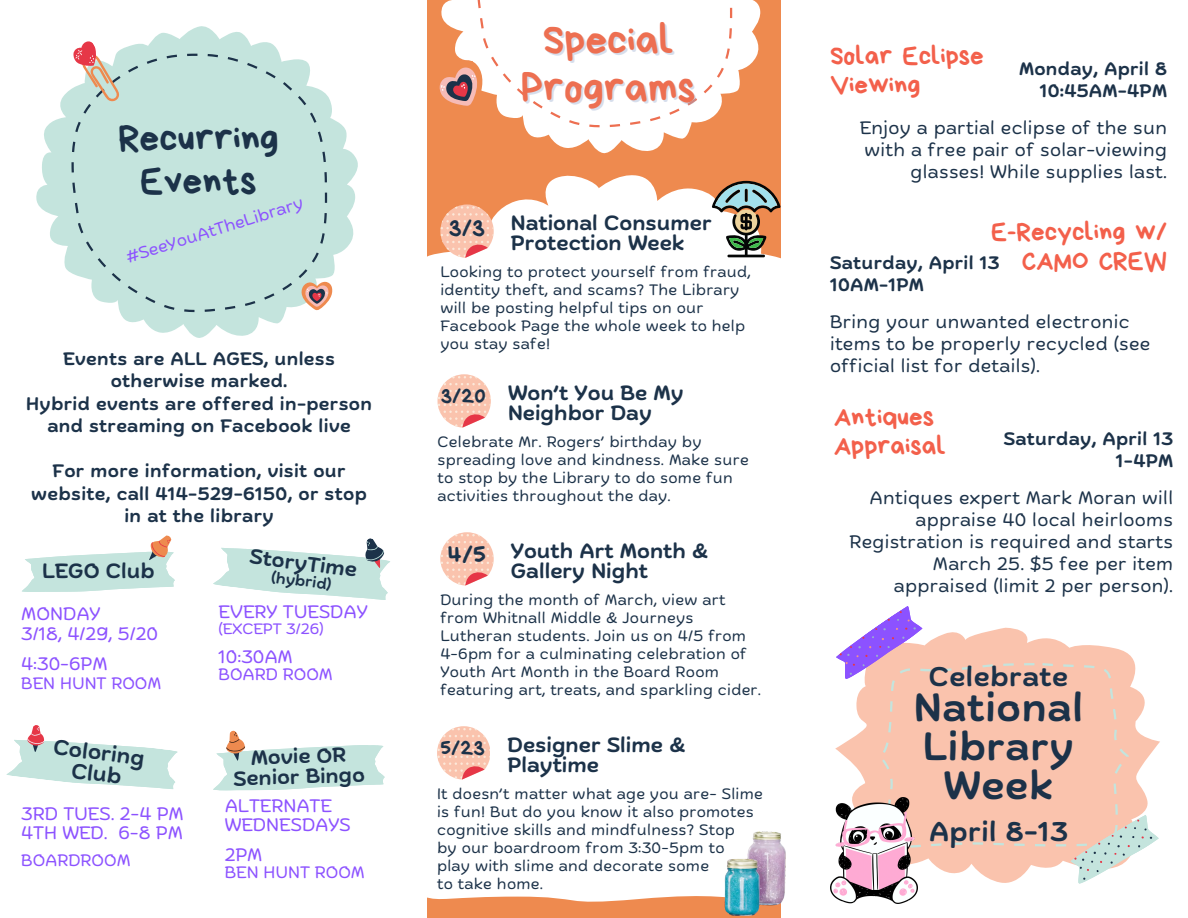
<style>
.page{position:relative;width:1188px;height:918px;background:#fff}
.page>*{position:absolute;margin:0;border:0;box-sizing:border-box;transform-origin:0 0}
.t1{font:43.2px "Bryndan Write";color:#ed6f51}
.t2{font:39.3px/43.2px "Bryndan Write";color:#1c3249;text-align:center}
.t3{font:600 39px/39.5px "Biski";letter-spacing:.015em;color:#1c3249;text-align:center}
.t4{font:27px/29.2px "Bryndan Write";color:#f3604b}
.t5{font:600 27px "Biski";letter-spacing:.015em;color:#1c3249}
.t6{font:27px "Bryndan Write";color:#1c3249}
.t7{font:25.5px "Bryndan Write";color:#1c3249}
.t8{font:22.5px "Bryndan Write";color:#1c3249}
.t9{font:600 21.3px/21.3px "Biski";color:#1c3249;text-align:center}
.t10{font:600 20.55px/20.2px "Biski";color:#1c3249}
.t11{font:600 20.25px/20.2px "Biski";color:#1c3249;text-align:center}
.t12{font:18px/22px "Biski";letter-spacing:.015em;color:#1c3249;text-align:right}
.t13{font:600 18px/22.5px "Biski";letter-spacing:.015em;color:#1c3249;text-align:center}
.t14{font:18px/19.5px "Biski";color:#8c52ff}
.t15{font:16.5px "Biski";color:#8c52ff}
.t16{font:15px/18px "Biski";letter-spacing:.015em;color:#1c3249}
.t17{font:15px "Biski";color:#8c52ff}
.t18{font:600 15px "Biski";color:#1c3249}
</style>
<div class="page">
<svg style="left:22px;top:535px;width:153px;height:57px"></svg>
<svg style="left:213px;top:730px;width:172px;height:60px"></svg>
<svg style="left:6px;top:725px;width:172px;height:64px"></svg>
<svg style="left:213px;top:538px;width:177px;height:62px"></svg>
<svg style="left:835px;top:628px;width:325px;height:255px;fill:#fac3ad"></svg>
<div style="left:882px;top:663px;width:247px;height:185px;background:#fac3ad"></div>
<svg style="left:835px;top:606px;width:89px;height:75px"></svg>
<svg style="left:1066px;top:814px;width:94px;height:70px"></svg>
<div style="left:427px;top:0;width:353px;height:918px;background:#ee8a4f"></div>
<svg style="left:427px;top:171px;width:354px;height:731px;background:#fcefe7"></svg>
<div style="left:436px;top:301px;width:345px;height:533px;background:#fff"></div>
<svg style="left:36px;top:26px;width:322px;height:312px"></svg>
<svg style="left:71px;top:54px;width:256px;height:258px;background:#c3e1db"></svg>
<div style="left:112px;top:137px;width:183px;height:99px;background:#c4e4dd"></div>
<svg style="left:299px;top:282px;width:34px;height:30px"></svg>
<svg style="left:69px;top:38px;width:55px;height:69px"></svg>
<svg style="left:440px;top:205px;width:53px;height:52px;background:#f7bda6"></svg>
<svg style="left:525px;top:0;width:236px;height:154px"></svg>
<svg style="left:439px;top:0;width:293px;height:127px;background:#faede7"></svg>
<img style="left:830px;top:798px;width:88px;height:106px">
<svg style="left:440px;top:532px;width:53px;height:53px;background:#faccbd"></svg>
<svg style="left:438px;top:374px;width:52px;height:53px;background:#facbbc"></svg>
<svg style="left:437px;top:726px;width:53px;height:53px;background:#faccbd"></svg>
<img style="left:719px;top:828px;width:67px;height:90px">
<svg style="left:712px;top:181px;width:68px;height:76px"></svg>
<p class="t2" style="left:118px;top:116px;width:162px">Recurring<br>Events</p>
<p class="t15" style="left:125px;top:252px;width:186px;rotate:-18deg">#SeeYouAtTheLibrary</p>
<p class="t13" style="left:63px;top:349px;width:273px">Events are ALL AGES, unless otherwise marked.</p>
<h6 class="t13" style="left:26px;top:394px;width:347px">Hybrid events are offered in-person and streaming on Facebook live</h6>
<h6 class="t13" style="left:31px;top:462px;width:337px">For more information, visit our website, call 414-529-6150, or stop in at the library</h6>
<p class="t10" style="left:42px;top:562px;width:114px">LEGO Club</p>
<p class="t14" style="left:21px;top:606px;width:138px">MONDAY<br>3/18, 4/29, 5/20</p>
<h1 class="t14" style="left:21px;top:656px;width:88px">4:30-6PM</h1>
<h1 class="t15" style="left:21px;top:676px;width:142px">BEN HUNT ROOM</h1>
<h1 class="t9" style="left:55px;top:738px;width:93px;rotate:7deg">Coloring<br>Club</h1>
<p class="t14" style="left:21px;top:806px;width:164px">3RD TUES. 2-4 PM<br>4TH WED. 6-8 PM</p>
<p class="t15" style="left:21px;top:854px;width:111px">BOARDROOM</p>
<p class="t10" style="left:251px;top:548px;width:110px;rotate:7deg">StoryTime</p>
<p class="t18" style="left:272px;top:571px;width:62px;rotate:7deg">(hybrid)</p>
<p class="t14" style="left:219px;top:603px;width:151px">EVERY TUESDAY</p>
<p class="t17" style="left:219px;top:623px;width:107px">(EXCEPT 3/26)</p>
<p class="t14" style="left:219px;top:648px;width:76px">10:30AM</p>
<p class="t15" style="left:219px;top:667px;width:116px">BOARD ROOM</p>
<p class="t11" style="left:233px;top:750px;width:133px;rotate:-2deg">Movie OR<br>Senior Bingo</p>
<h3 class="t14" style="left:225px;top:798px;width:128px">ALTERNATE<br>WEDNESDAYS</h3>
<h4 class="t14" style="left:225px;top:846px;width:39px">2PM</h4>
<h4 class="t15" style="left:225px;top:865px;width:142px">BEN HUNT ROOM</h4>
<p class="t1" style="left:543px;top:19px;width:133px">Special</p>
<p class="t1" style="left:521px;top:66px;width:176px">Programs</p>
<p class="t10" style="left:511px;top:215px;width:202px">National Consumer<br>Protection Week</p>
<p class="t7" style="left:449px;top:215px;width:38px">3/3</p>
<p class="t16" style="left:440px;top:264px;width:312px">Looking to protect yourself from fraud, identity theft, and scams? The Library will be posting helpful tips on our<br>Facebook Page the whole week to help you stay safe!</p>
<h6 class="t10" style="left:508px;top:384px;width:177px">Won’t You Be My<br>Neighbor Day</h6>
<h6 class="t8" style="left:441px;top:385px;width:47px">3/20</h6>
<h6 class="t16" style="left:438px;top:434px;width:313px">Celebrate Mr. Rogers’ birthday by spreading love and kindness. Make sure to stop by the Library to do some fun activities throughout the day.</h6>
<h6 class="t10" style="left:511px;top:542px;width:199px">Youth Art Month &amp;<br>Gallery Night</h6>
<p class="t6" style="left:448px;top:542px;width:40px">4/5</p>
<h4 class="t16" style="left:440px;top:592px;width:322px">During the month of March, view art from Whitnall Middle &amp; Journeys Lutheran students. Join us on 4/5 from 4-6pm for a culminating celebration of Youth Art Month in the Board Room featuring art, treats, and sparkling cider.</h4>
<p class="t10" style="left:508px;top:736px;width:179px">Designer Slime &amp;<br>Playtime</p>
<p class="t8" style="left:441px;top:737px;width:46px">5/23</p>
<p class="t16" style="left:437px;top:786px;width:327px">It doesn’t matter what age you are- Slime is fun! But do you know it also promotes cognitive skills and mindfulness? Stop</p>
<h4 class="t16" style="left:437px;top:840px;width:289px">by our boardroom from 3:30-5pm to</h4>
<h6 class="t16" style="left:437px;top:858px;width:274px">play with slime and decorate some</h6>
<h6 class="t16" style="left:437px;top:876px;width:108px">to take home.</h6>
<h4 class="t4" style="left:830px;top:41px;width:156px">Solar Eclipse<br>Viewing</h4>
<p class="t13" style="left:1019px;top:59px;width:150px">Monday, April 8</p>
<p class="t13" style="left:1040px;top:81px;width:129px">10:45AM-4PM</p>
<h3 class="t12" style="left:860px;top:118px;width:309px">Enjoy a partial eclipse of the sun with a free pair of solar-viewing glasses! While supplies last.</h3>
<h5 class="t4" style="left:991px;top:217px;width:177px;text-align:right">E-Recycling w/<br>CAMO CREW</h5>
<h4 class="t13" style="left:830px;top:254px;width:171px">Saturday, April 13</h4>
<p class="t13" style="left:830px;top:276px;width:95px">10AM-1PM</p>
<p class="t12" style="left:830px;top:313px;width:322px;text-align:left">Bring your unwanted electronic items to be properly recycled (see official list for details).</p>
<h4 class="t4" style="left:834px;top:402px;width:114px">Antiques<br>Appraisal</h4>
<h5 class="t13" style="left:1004px;top:429px;width:171px">Saturday, April 13</h5>
<h4 class="t13" style="left:1116px;top:451px;width:59px">1-4PM</h4>
<p class="t12" style="left:850px;top:488px;width:325px">Antiques expert Mark Moran will appraise 40 local heirlooms<br>Registration is required and starts<br>March 25. $5 fee per item appraised (limit 2 per person).</p>
<p class="t5" style="left:929px;top:665px;width:141px">Celebrate</p>
<p class="t3" style="left:914px;top:691px;width:171px">National<br>Library<br>Week</p>
<p class="t5" style="left:929px;top:821px;width:140px">April 8-13</p>
</div>
